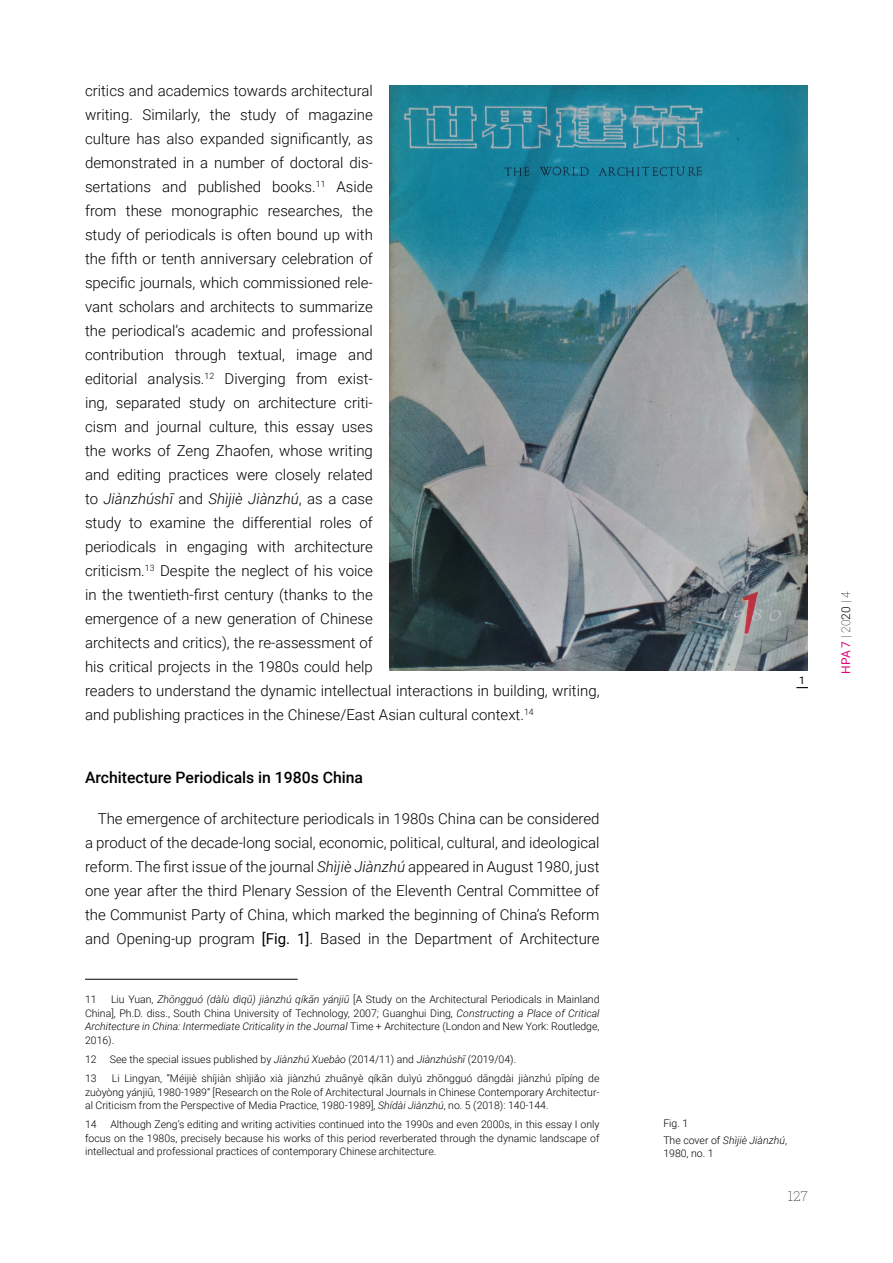
<style>
.page{position:relative;width:893px;height:1263px;background:#fff}
.page>*{position:absolute;margin:0;border:0;box-sizing:border-box;transform-origin:0 0}
.t1{font:500 15.75px "Roboto";color:#000}
.t2{font:300 15px/24px "Roboto";color:#000}
.t3{font:100 13.5px "Roboto Slab";color:#000}
.t4{font:100 12px "Roboto";color:#000}
.t5{font:300 10.5px/13.5px "Roboto";color:#000;text-align:justify}
.t6{font:10.5px "Roboto";color:#000}
.s1{font-style:italic}
.s2{font-weight:400}
.s3{font-family:"Helvetica"}
.s4{font-weight:400;color:#e6007d}
.s5{font-weight:300}
</style>
<div class="page">
<hr style="left:85px;top:979px;width:213px;height:1px;background:#000">
<img style="left:390px;top:85px;width:418px;height:586px">
<svg style="left:796px;top:687px;width:12px;height:1px"></svg>
<p class="t2" style="left:85px;top:78px;width:516px">critics and academics towards architectural<br>writing. Similarly, the study of magazine<br>culture has also expanded significantly, as<br>demonstrated in a number of doctoral dis-<br>sertations and published books.<sup>11</sup> Aside<br>from these monographic researches, the<br>study of periodicals is often bound up with<br>the fifth or tenth anniversary celebration of<br>specific journals, which commissioned rele-<br>vant scholars and architects to summarize<br>the periodical’s academic and professional<br>contribution through textual, image and<br>editorial analysis.<sup>12</sup> Diverging from exist-<br>ing, separated study on architecture criti-<br>cism and journal culture, this essay uses<br>the works of Zeng Zhaofen, whose writing<br>and editing practices were closely related<br>to <span class="s1">Jiànzhúshī</span> and <span class="s1">Shìjiè Jiànzhú</span>, as a case<br>study to examine the differential roles of<br>periodicals in engaging with architecture<br>criticism.<sup>13</sup> Despite the neglect of his voice<br>in the twentieth-first century (thanks to the<br>emergence of a new generation of Chinese<br>architects and critics), the re-assessment of<br>his critical projects in the 1980s could help<br>readers to understand the dynamic intellectual interactions in building, writing, and publishing practices in the Chinese/East Asian cultural context.<sup>14</sup></p>
<p class="t1" style="left:85px;top:766px;width:280px">Architecture Periodicals in 1980s China</p>
<p class="t2" style="left:85px;top:806px;width:516px;text-align:justify;text-indent:13px">The emergence of architecture periodicals in 1980s China can be considered a product of the decade-long social, economic, political, cultural, and ideological reform. The first issue of the journal <span class="s1">Shìjiè Jiànzhú</span> appeared in August 1980, just one year after the third Plenary Session of the Eleventh Central Committee of the Communist Party of China, which marked the beginning of China’s Reform and Opening-up program <span class="s2">[Fig. 1]</span>. Based in the Department of Architecture</p>
<p class="t6" style="left:799px;top:672px;width:7px">1</p>
<p class="t5" style="left:85px;top:992px;width:516px;text-indent:26px">Liu Yuan, <span class="s1">Zhōngguó (dàlù dìqū) jiànzhú qíkān yánjiū</span> [A Study on the Architectural Periodicals in Mainland China], Ph.D. diss., South China University of Technology, 2007; Guanghui Ding, <span class="s1">Constructing a Place of Critical Architecture in China: Intermediate Criticality in the Journal</span> Time + Architecture (London and New York: Routledge, 2016).</p>
<p class="t5" style="left:85px;top:1052px;width:13px">12</p>
<p class="t5" style="left:110px;top:1052px;width:408px">See the special issues published by <span class="s1">Jiànzhú Xuebào</span> (2014/11) and <span class="s1">Jiànzhúshī</span> (2019/04).</p>
<p class="t5" style="left:85px;top:1071px;width:13px">13</p>
<p class="t5" style="left:85px;top:992px;width:13px">11</p>
<p class="t5" style="left:85px;top:1071px;width:516px;text-indent:27px">Li Lingyan, “Méijiè shíjiàn shìji<span class="s3">ǎ</span>o xià jiànzhú zhuānyè qíkān duìyú zhōngguó dāngdài jiànzhú pīpíng de zuòyòng yánjiū, 1980-1989” [Research on the Role of Architectural Journals in Chinese Contemporary Architectur&shy;al Criticism from the Perspective of Media Practice, 1980-1989], <span class="s1">Shídài Jiànzhú</span>, no. 5 (2018): 140-144.</p>
<p class="t5" style="left:85px;top:1117px;width:13px">14</p>
<p class="t5" style="left:85px;top:1117px;width:516px;text-indent:25px">Although Zeng’s editing and writing activities continued into the 1990s and even 2000s, in this essay I only focus on the 1980s, precisely because his works of this period reverberated through the dynamic landscape of intellectual and professional practices of contemporary Chinese architecture.</p>
<p class="t5" style="left:663px;top:1114px;width:125px;line-height:17px">Fig. 1<br>The cover of <span class="s1">Shìjiè Jiànzhú</span>,</p>
<p class="t5" style="left:663px;top:1146px;width:52px">1980, no. 1</p>
<p class="t3" style="left:788px;top:1186px;width:21px">127</p>
<p class="t4" style="left:837px;top:674px;width:84px;rotate:-90deg"><span class="s4">HPA 7</span> | 20<span class="s5">20</span> | 4</p>
</div>
